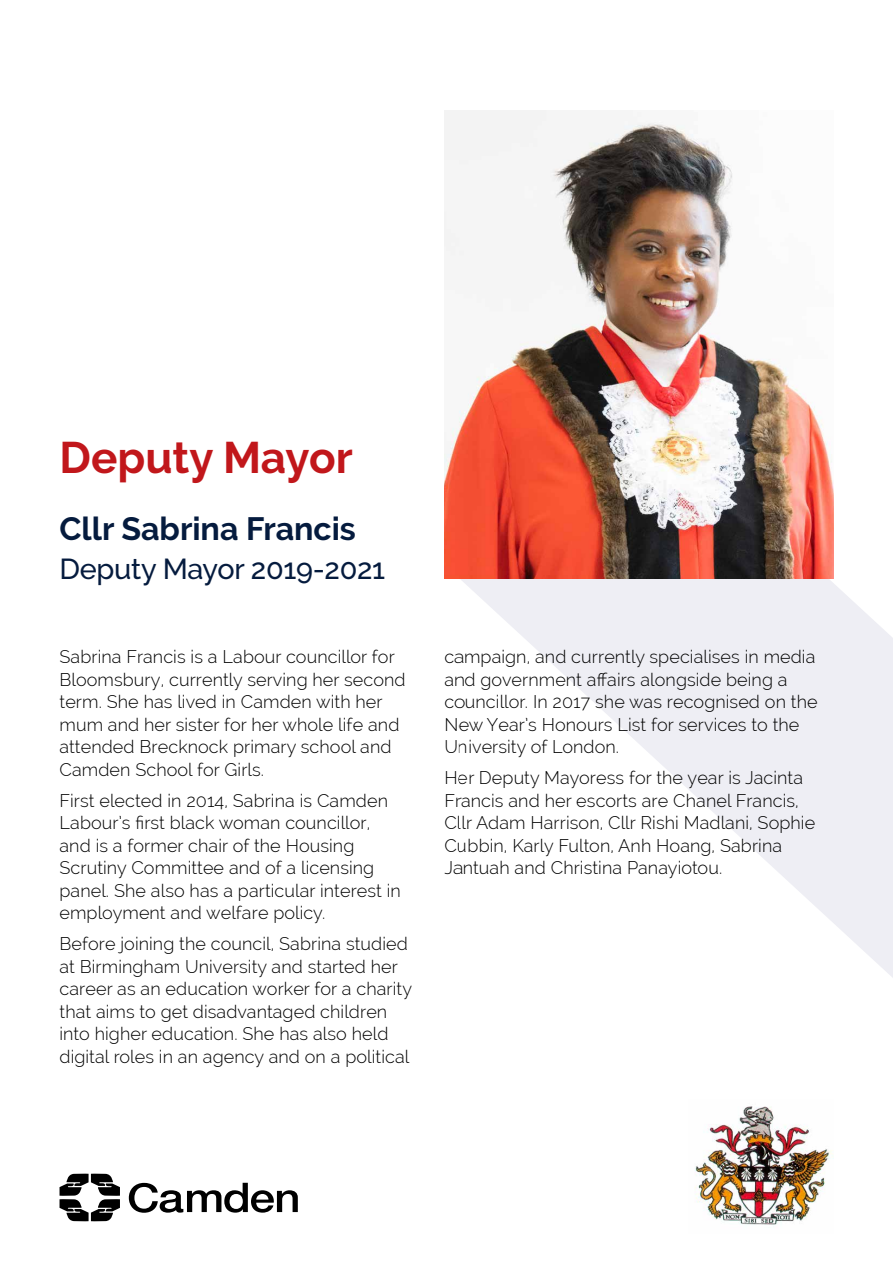
<style>
.page{position:relative;width:893px;height:1263px;background:#fff}
.page>*{position:absolute;margin:0;border:0;box-sizing:border-box;transform-origin:0 0}
.t1{font:700 44.1px "Raleway";color:#c1171b}
.t2{font:700 32.1px "Raleway";color:#051b3e}
.t3{font:500 28.8px "Raleway";letter-spacing:-.01em;color:#051b3e}
.t4{font:300 18px/22.5px "Raleway";letter-spacing:.005em;color:#000}
</style>
<div class="page">
<img style="left:695px;top:1106px;width:137px;height:119px">
<svg style="left:129px;top:1183px;width:169px;height:30px"></svg>
<svg style="left:60px;top:1173px;width:60px;height:48px"></svg>
<svg style="left:459px;top:578px;width:434px;height:400px"></svg>
<img style="left:444px;top:111px;width:389px;height:467px">
<h1 class="t1" style="left:60px;top:432px;width:295px">Deputy Mayor</h1>
<h2 class="t2" style="left:60px;top:511px;width:298px">Cllr Sabrina Francis</h2>
<h3 class="t3" style="left:60px;top:553px;width:327px">Deputy Mayor 2019-2021</h3>
<p class="t4" style="left:60px;top:646px;width:348px">Sabrina Francis is a Labour councillor for Bloomsbury, currently serving her second term. She has lived in Camden with her mum and her sister for her whole life and attended Brecknock primary school and Camden School for Girls.</p>
<p class="t4" style="left:60px;top:789px;width:343px">First elected in 2014, Sabrina is Camden Labour’s first black woman councillor, and is a former chair of the Housing Scrutiny Committee and of a licensing panel. She also has a particular interest in employment and welfare policy.</p>
<p class="t4" style="left:60px;top:933px;width:354px">Before joining the council, Sabrina studied at Birmingham University and started her career as an education worker for a charity that aims to get disadvantaged children into higher education. She has also held digital roles in an agency and on a political</p>
<p class="t4" style="left:444px;top:646px;width:375px">campaign, and currently specialises in media and government affairs alongside being a councillor. In 2017 she was recognised on the New Year’s Honours List for services to the University of London.</p>
<p class="t4" style="left:444px;top:767px;width:372px">Her Deputy Mayoress for the year is Jacinta Francis and her escorts are Chanel Francis, Cllr Adam Harrison, Cllr Rishi Madlani, Sophie Cubbin, Karly Fulton, Anh Hoang, Sabrina Jantuah and Christina Panayiotou.</p>
</div>
